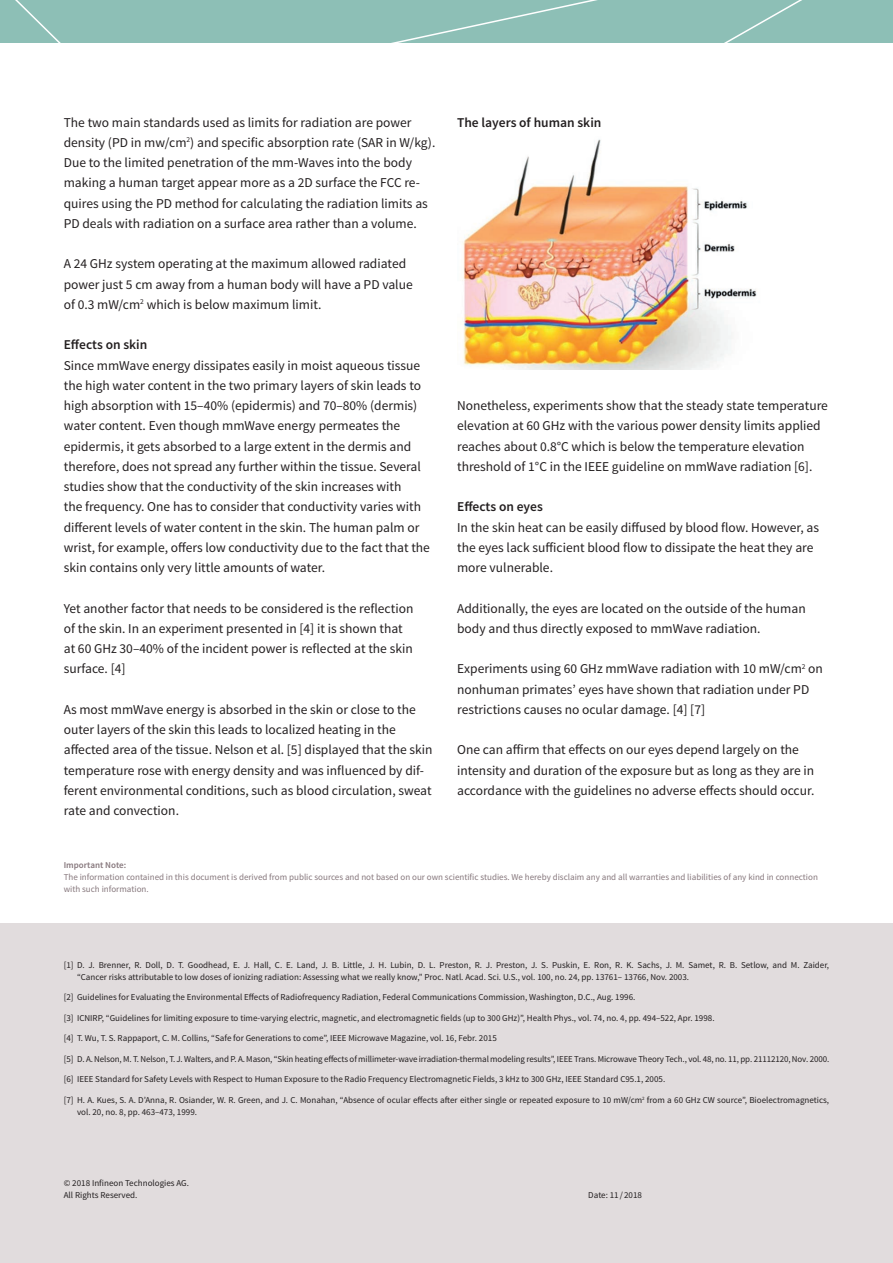
<style>
.page{position:relative;width:893px;height:1263px;background:#fff}
.page>*{position:absolute;margin:0;border:0;box-sizing:border-box;transform-origin:0 0}
.Product_Brief_A4_Cop{font:13.5px/20.2px "Source Sans Pro";color:#231f20}
.Product_Brief_A4_Cop-2{font:600 13.5px "Source Sans Pro";color:#231f20}
.Backpage_A4_Disclaim{font:9px/12px "Source Sans Pro";color:#231f20}
.Product_Brief_A4_URL{font:9px/12px "Source Sans Pro";color:#86777c}
.Product_Brief_A4_URL-2{font:600 9px "Source Sans Pro";color:#86777c}
</style>
<div class="page">
<div style="left:0;top:0;width:893px;height:43px;background:#8dbfb6"></div>
<div style="left:0;top:924px;width:893px;height:339px;background:#e1dcdd"></div>
<svg style="left:15px;top:0;width:46px;height:43px"></svg>
<svg style="left:391px;top:0;width:207px;height:43px"></svg>
<svg style="left:724px;top:0;width:78px;height:43px"></svg>
<img style="left:462px;top:139px;width:295px;height:230px">
<p class="Product_Brief_A4_Cop" style="left:64px;top:112px;width:373px">The two main standards used as limits for radiation are power density (PD in mw/cm<sup>2</sup>) and specific absorption rate (SAR in W/kg).<br>Due to the limited penetration of the mm-Waves into the body making a human target appear more as a 2D surface the FCC re&shy;quires using the PD method for calculating the radiation limits as PD deals with radiation on a surface area rather than a volume.</p>
<p class="Product_Brief_A4_Cop" style="left:64px;top:254px;width:350px">A 24 GHz system operating at the maximum allowed radiated power just 5 cm away from a human body will have a PD value of 0.3 mW/cm<sup>2</sup> which is below maximum limit.</p>
<p class="Product_Brief_A4_Cop-2" style="left:64px;top:336px;width:85px">Effects on skin</p>
<p class="Product_Brief_A4_Cop" style="left:64px;top:355px;width:368px">Since mmWave energy dissipates easily in moist aqueous tissue the high water content in the two primary layers of skin leads to high absorption with 15–40% (epidermis) and 70–80% (dermis) water content. Even though mmWave energy permeates the epidermis, it gets absorbed to a large extent in the dermis and therefore, does not spread any further within the tissue. Several studies show that the conductivity of the skin increases with<br>the frequency. One has to consider that conductivity varies with different levels of water content in the skin. The human palm or wrist, for example, offers low conductivity due to the fact that the skin contains only very little amounts of water.</p>
<p class="Product_Brief_A4_Cop" style="left:64px;top:598px;width:351px">Yet another factor that needs to be considered is the reflection of the skin. In an experiment presented in [4] it is shown that at 60 GHz 30–40% of the incident power is reflected at the skin surface. [4]</p>
<p class="Product_Brief_A4_Cop" style="left:64px;top:699px;width:370px">As most mmWave energy is absorbed in the skin or close to the outer layers of the skin this leads to localized heating in the affected area of the tissue. Nelson et al. [5] displayed that the skin temperature rose with energy density and was influenced by dif&shy;ferent environmental conditions, such as blood circulation, sweat rate and convection.</p>
<p class="Product_Brief_A4_Cop-2" style="left:457px;top:114px;width:146px">The layers of human skin</p>
<p class="Product_Brief_A4_Cop" style="left:457px;top:396px;width:372px">Nonetheless, experiments show that the steady state temperature elevation at 60 GHz with the various power density limits applied reaches about 0.8°C which is below the temperature elevation threshold of 1°C in the IEEE guideline on mmWave radiation [6].</p>
<p class="Product_Brief_A4_Cop-2" style="left:457px;top:498px;width:87px">Effects on eyes</p>
<p class="Product_Brief_A4_Cop" style="left:457px;top:517px;width:363px">In the skin heat can be easily diffused by blood flow. However, as the eyes lack sufficient blood flow to dissipate the heat they are more vulnerable.</p>
<p class="Product_Brief_A4_Cop" style="left:457px;top:598px;width:350px">Additionally, the eyes are located on the outside of the human body and thus directly exposed to mmWave radiation.</p>
<p class="Product_Brief_A4_Cop" style="left:457px;top:659px;width:367px">Experiments using 60 GHz mmWave radiation with 10 mW/cm<sup>2</sup> on nonhuman primates’ eyes have shown that radiation under PD restrictions causes no ocular damage. [4] [7]</p>
<p class="Product_Brief_A4_Cop" style="left:457px;top:740px;width:359px">One can affirm that effects on our eyes depend largely on the intensity and duration of the exposure but as long as they are in accordance with the guidelines no adverse effects should occur.</p>
<p class="Product_Brief_A4_URL-2" style="left:64px;top:859px;width:64px">Important Note:</p>
<p class="Product_Brief_A4_URL" style="left:64px;top:871px;width:756px">The information contained in this document is derived from public sources and not based on our own scientific studies. We hereby disclaim any and all warranties and liabilities of any kind in connection with such information.</p>
<p class="Backpage_A4_Disclaim" style="left:77px;top:959px;width:754px;text-indent:-13px">[1] D. J. Brenner, R. Doll, D. T. Goodhead, E. J. Hall, C. E. Land, J. B. Little, J. H. Lubin, D. L. Preston, R. J. Preston, J. S. Puskin, E. Ron, R. K. Sachs, J. M. Samet, R. B. Setlow, and M. Zaider, “Cancer risks attributable to low doses of ionizing radiation: Assessing what we really know,” Proc. Natl. Acad. Sci. U.S., vol. 100, no. 24, pp. 13761– 13766, Nov. 2003.</p>
<p class="Backpage_A4_Disclaim" style="left:64px;top:991px;width:573px">[2] Guidelines for Evaluating the Environmental Effects of Radiofrequency Radiation, Federal Communications Commission, Washington, D.C., Aug. 1996.</p>
<p class="Backpage_A4_Disclaim" style="left:64px;top:1012px;width:652px">[3] ICNIRP, “Guidelines for limiting exposure to time-varying electric, magnetic, and electromagnetic fields (up to 300 GHz)”, Health Phys., vol. 74, no. 4, pp. 494–522, Apr. 1998.</p>
<p class="Backpage_A4_Disclaim" style="left:64px;top:1032px;width:435px">[4] T. Wu, T. S. Rappaport, C. M. Collins, “Safe for Generations to come”, IEEE Microwave Magazine, vol. 16, Febr. 2015</p>
<p class="Backpage_A4_Disclaim" style="left:64px;top:1053px;width:767px">[5] D. A. Nelson, M. T. Nelson, T. J. Walters, and P. A. Mason, “Skin heating effects of millimeter-wave irradiation-thermal modeling results”, IEEE Trans. Microwave Theory Tech., vol. 48, no. 11, pp. 21112120, Nov. 2000.</p>
<p class="Backpage_A4_Disclaim" style="left:64px;top:1073px;width:603px">[6] IEEE Standard for Safety Levels with Respect to Human Exposure to the Radio Frequency Electromagnetic Fields, 3 kHz to 300 GHz, IEEE Standard C95.1, 2005.</p>
<p class="Backpage_A4_Disclaim" style="left:77px;top:1094px;width:754px;text-indent:-13px">[7] H. A. Kues, S. A. D’Anna, R. Osiander, W. R. Green, and J. C. Monahan, “Absence of ocular effects after either single or repeated exposure to 10 mW/cm<sup>2</sup> from a 60 GHz CW source”, Bioelectromagnetics, vol. 20, no. 8, pp. 463–473, 1999.</p>
<p class="Backpage_A4_Disclaim" style="left:64px;top:1177px;width:127px">© 2018 Infineon Technologies AG.</p>
<p class="Backpage_A4_Disclaim" style="left:64px;top:1189px;width:75px">All Rights Reserved.</p>
<p class="Backpage_A4_Disclaim" style="left:588px;top:1189px;width:55px">Date: 11 / 2018</p>
</div>
